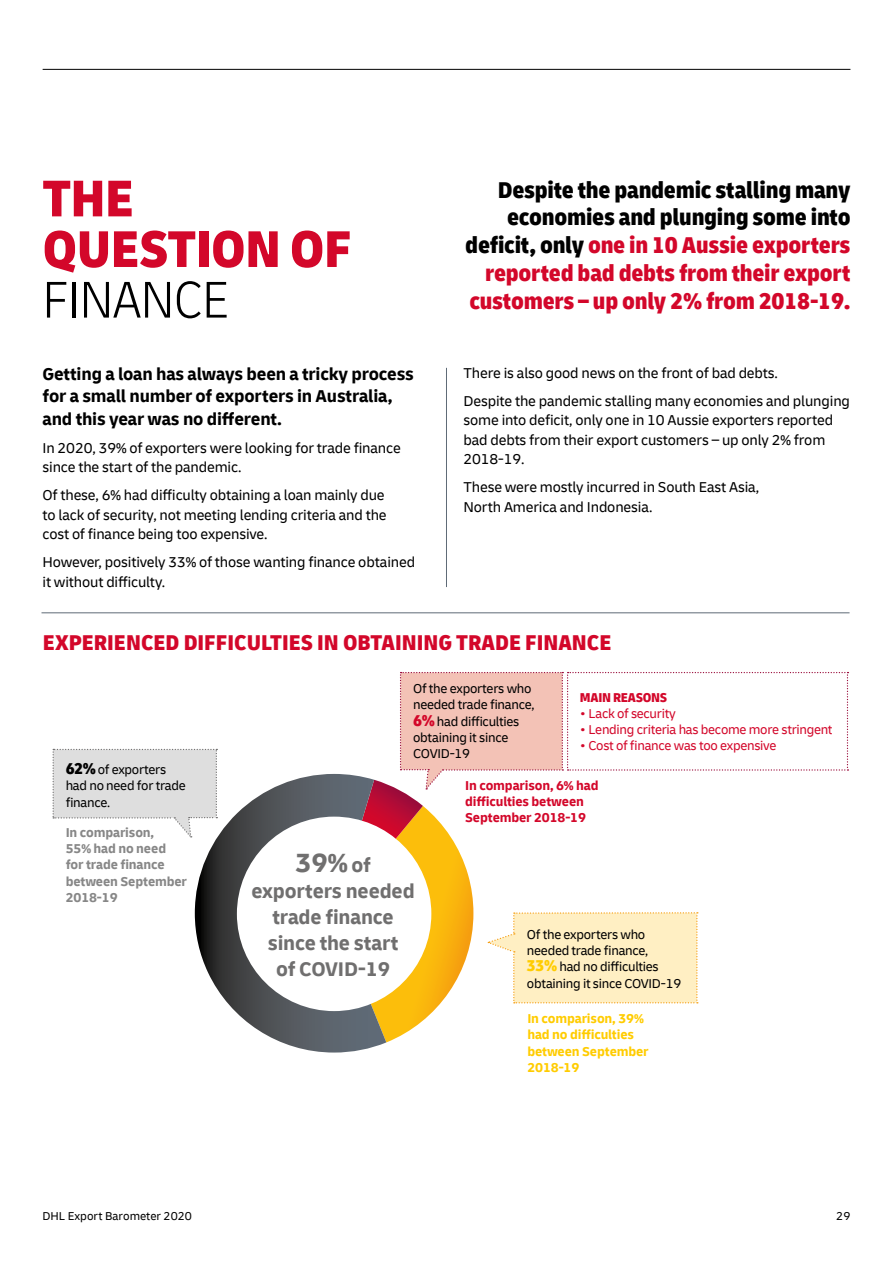
<style>
.page{position:relative;width:893px;height:1263px;background:#fff}
.page>*{position:absolute;margin:0;border:0;box-sizing:border-box;transform-origin:0 0}
.t1{font:900 condensed 54px/50.6px "Delivery";letter-spacing:-.01em;color:#d3072a}
.t2{font:300 condensed 54px "Delivery";letter-spacing:-.01em;color:#000}
.t3{font:700 27.75px "Delivery";color:#706f6f}
.t4{font:900 condensed 24px/27.9px "Delivery";letter-spacing:-.01em;color:#d3072a;text-align:right}
.t5{font:900 condensed 22.5px "Delivery";color:#d3072a}
.t6{font:700 20.85px/26px "Delivery";letter-spacing:-.01em;color:#706f6f;text-align:center}
.t7{font:700 18px/22.5px "Delivery";letter-spacing:-.01em;color:#000}
.t8{font:15px/19.5px "Delivery";letter-spacing:-.01em;color:#000}
.t9{font:13.5px/16.4px "Delivery";letter-spacing:-.02em;color:#000}
.t10{font:13.5px "Delivery";letter-spacing:-.02em;color:#d3072a}
.t11{font:700 13.5px/16.2px "Delivery";letter-spacing:-.01em;color:#878787}
.t12{font:700 13.5px/16.2px "Delivery";letter-spacing:-.01em;color:#fc0}
.t13{font:700 13.5px/16.2px "Delivery";letter-spacing:-.01em;color:#d3072a}
.t14{font:900 condensed 13.5px "Delivery";letter-spacing:-.02em;color:#d3072a}
.t15{font:12px "Delivery";color:#000}
.s1{color:#000}
.s2{font-weight:900;font-stretch:condensed;font-size:16.5px}
.s3{font-weight:900;font-stretch:condensed;font-size:16.5px;color:#d3072a}
.s4{font-size:20.85px}
.s5{font-weight:900;font-stretch:condensed;font-size:16.5px;color:#fc0}
</style>
<div class="page">
<hr style="left:446px;top:368px;width:1px;height:219px;background:#5f6b77">
<hr style="left:42px;top:612px;width:807px;height:1px;background:#5f6b77">
<svg style="left:195px;top:774px;width:191px;height:278px"></svg>
<div style="left:237px;top:817px;width:194px;height:194px;background:#fff;border-radius:50%"></div>
<svg style="left:53px;top:749px;width:164px;height:89px"></svg>
<svg style="left:334px;top:672px;width:514px;height:370px"></svg>
<hr style="left:43px;top:69px;width:807px;height:1px;background:#000">
<h1 class="t1" style="left:43px;top:174px;width:311px">THE<br>QUESTION OF</h1>
<h1 class="t2" style="left:43px;top:268px;width:188px">FINANCE</h1>
<p class="t7" style="left:43px;top:362px;width:373px">Getting a loan has always been a tricky process for a small number of exporters in Australia, and this year was no different.</p>
<p class="t8" style="left:43px;top:438px;width:360px">In 2020, 39% of exporters were looking for trade finance since the start of the pandemic.</p>
<p class="t8" style="left:43px;top:485px;width:346px">Of these, 6% had difficulty obtaining a loan mainly due to lack of security, not meeting lending criteria and the cost of finance being too expensive.</p>
<p class="t8" style="left:43px;top:552px;width:374px">However, positively 33% of those wanting finance obtained it without difficulty.</p>
<h3 class="t4" style="left:465px;top:176px;width:387px"><span class="s1">Despite the pandemic stalling many economies and plunging some into deficit, only</span> one in 10 Aussie exporters reported bad debts from their export customers – up only 2% from 2018-19.</h3>
<p class="t8" style="left:463px;top:359px;width:388px;line-height:28px">There is also good news on the front of bad debts.<br>Despite the pandemic stalling many economies and plunging</p>
<p class="t8" style="left:463px;top:410px;width:371px">some into deficit, only one in 10 Aussie exporters reported bad debts from their export customers – up only 2% from<br>2018-19.</p>
<p class="t8" style="left:463px;top:477px;width:297px">These were mostly incurred in South East Asia,<br>North America and Indonesia.</p>
<h3 class="t5" style="left:43px;top:628px;width:570px">EXPERIENCED DIFFICULTIES IN OBTAINING TRADE FINANCE</h3>
<p class="t9" style="left:66px;top:761px;width:122px"><span class="s2">62%</span> of exporters had no need for trade finance.</p>
<p class="t11" style="left:66px;top:824px;width:123px">In comparison,<br>55% had no need for trade finance between September<br>2018-19</p>
<p class="t9" style="left:413px;top:680px;width:123px">Of the exporters who needed trade finance,<br><span class="s3">6%</span> had difficulties obtaining it since<br>COVID-19</p>
<p class="t14" style="left:580px;top:688px;width:89px">MAIN REASONS</p>
<p class="t10" style="left:580px;top:705px;width:97px">• Lack of security</p>
<p class="t10" style="left:580px;top:721px;width:254px">• Lending criteria has become more stringent</p>
<p class="t10" style="left:580px;top:737px;width:198px">• Cost of finance was too expensive</p>
<h2 class="t3" style="left:296px;top:845px;width:77px">39% <span class="s4">of</span></h2>
<h3 class="t6" style="left:251px;top:878px;width:165px">exporters needed trade finance since the start<br>of COVID-19</h3>
<p class="t13" style="left:465px;top:777px;width:135px">In comparison, 6% had difficulties between<br>September 2018-19</p>
<p class="t9" style="left:527px;top:926px;width:156px">Of the exporters who needed trade finance,<br><span class="s5">33%</span> had no difficulties obtaining it since COVID-19</p>
<p class="t12" style="left:527px;top:1011px;width:123px">In comparison, 39% had no difficulties between September<br>2018-19</p>
<p class="t15" style="left:43px;top:1209px;width:151px">DHL Export Barometer 2020</p>
<p class="t15" style="left:836px;top:1209px;width:16px">29</p>
</div>
